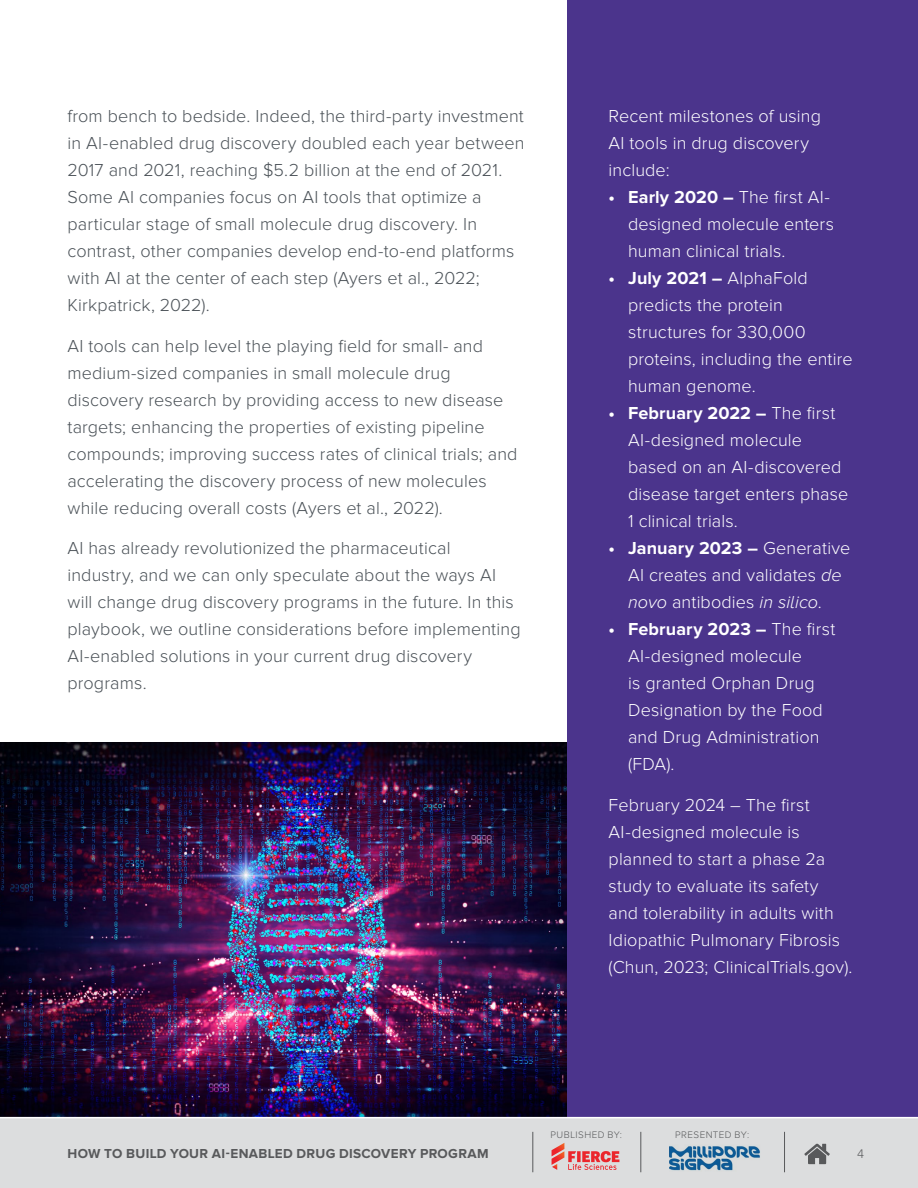
<style>
.page{position:relative;width:918px;height:1188px;background:#fff}
.page>*{position:absolute;margin:0;border:0;box-sizing:border-box;transform-origin:0 0}
.t1{font:300 18px/27px "Proxima Nova";letter-spacing:.005em;color:#4a5157}
.t2{font:300 18px/27px "Proxima Nova";letter-spacing:.005em;color:#fff}
.t3{font:italic 300 18px "Proxima Nova A";color:#fff}
.t4{font:700 13.5px "Proxima Nova";letter-spacing:.025em;color:#58595b}
.t5{font:300 12.9px "Proxima Nova";color:#58595b}
.t6{font:300 9.75px "Proxima Nova";letter-spacing:.045em;color:#58595b}
.s1{font-weight:700}
.s2{font-family:"Proxima Nova A";font-style:italic}
.s3{font-family:"Proxima Nova";font-style:normal}
</style>
<div class="page">
<img style="left:0;top:742px;width:567px;height:375px">
<div style="left:567px;top:0;width:351px;height:1134px;background:#4b348c"></div>
<div style="left:0;top:1117px;width:918px;height:71px;background:#dcddde"></div>
<hr style="left:532px;top:1132px;width:1px;height:40px;background:#58595b">
<hr style="left:640px;top:1132px;width:1px;height:40px;background:#58595b">
<hr style="left:784px;top:1132px;width:1px;height:40px;background:#58595b">
<svg style="left:804px;top:1144px;width:26px;height:20px"></svg>
<svg style="left:552px;top:1143px;width:67px;height:27px;background:#e19e9f"></svg>
<img style="left:669px;top:1144px;width:93px;height:30px">
<p class="t1" style="left:68px;top:103px;width:458px">from bench to bedside. Indeed, the third-party investment in AI-enabled drug discovery doubled each year between 2017 and 2021, reaching $5.2 billion at the end of 2021.<br>Some AI companies focus on AI tools that optimize a particular stage of small molecule drug discovery. In contrast, other companies develop end-to-end platforms with AI at the center of each step (Ayers et al., 2022; Kirkpatrick, 2022).</p>
<p class="t1" style="left:68px;top:333px;width:452px">AI tools can help level the playing field for small- and medium-sized companies in small molecule drug discovery research by providing access to new disease targets; enhancing the properties of existing pipeline compounds; improving success rates of clinical trials; and accelerating the discovery process of new molecules while reducing overall costs (Ayers et al., 2022).</p>
<p class="t1" style="left:68px;top:535px;width:455px">AI has already revolutionized the pharmaceutical industry, and we can only speculate about the ways AI will change drug discovery programs in the future. In this playbook, we outline considerations before implementing AI-enabled solutions in your current drug discovery programs.</p>
<p class="t2" style="left:609px;top:103px;width:214px">Recent milestones of using<br>AI tools in drug discovery include:</p>
<p class="t2" style="left:628px;top:184px;width:207px;text-indent:-19px"><span class="s1">• Early 2020 –</span> The first AI&shy;designed molecule enters human clinical trials.</p>
<p class="t2" style="left:628px;top:265px;width:226px;text-indent:-19px"><span class="s1">• July 2021 –</span> AlphaFold predicts the protein structures for 330,000 proteins, including the entire human genome.</p>
<p class="t2" style="left:628px;top:400px;width:222px;text-indent:-19px"><span class="s1">• February 2022 –</span> The first<br>AI-designed molecule based on an AI-discovered disease target enters phase<br>1 clinical trials.</p>
<p class="t2" style="left:628px;top:535px;width:224px;text-indent:-19px"><span class="s1">• January 2023 –</span> Generative<br>AI creates and validates <span class="s2">de</span></p>
<p class="t3" style="left:628px;top:592px;width:195px">novo <span class="s3">antibodies</span> in silico<span class="s3">.</span></p>
<p class="t2" style="left:628px;top:616px;width:209px;text-indent:-19px"><span class="s1">• February 2023 –</span> The first<br>AI-designed molecule<br>is granted Orphan Drug<br>Designation by the Food and Drug Administration (FDA).</p>
<p class="t2" style="left:609px;top:792px;width:245px">February 2024 – The first<br>AI-designed molecule is planned to start a phase 2a study to evaluate its safety and tolerability in adults with<br>Idiopathic Pulmonary Fibrosis (Chun, 2023; ClinicalTrials.gov).</p>
<p class="t4" style="left:68px;top:1146px;width:423px">HOW TO BUILD YOUR AI-ENABLED DRUG DISCOVERY PROGRAM</p>
<p class="t6" style="left:550px;top:1130px;width:73px">PUBLISHED BY:</p>
<p class="t6" style="left:675px;top:1130px;width:75px">PRESENTED BY:</p>
<p class="t5" style="left:857px;top:1146px;width:8px">4</p>
</div>
